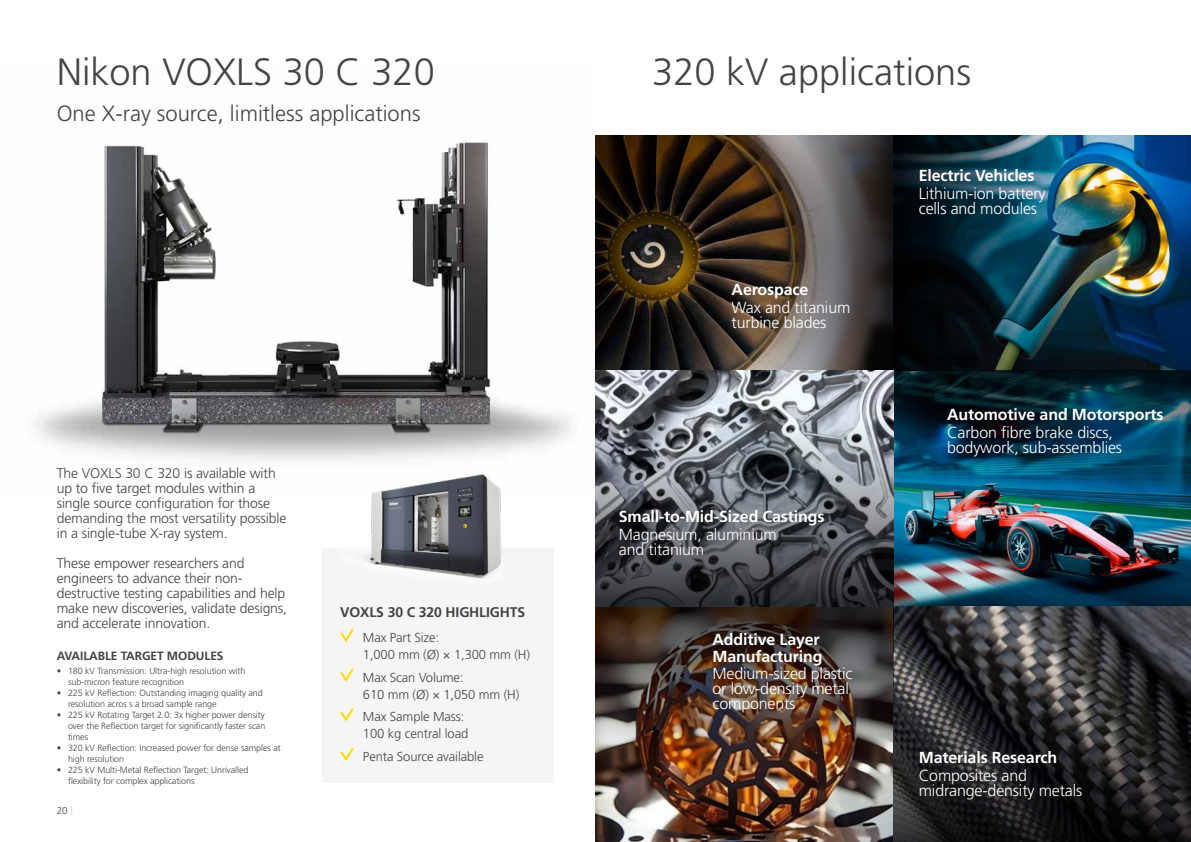
<style>
.page{position:relative;width:1191px;height:842px;background:#fff}
.page>*{position:absolute;margin:0;border:0;box-sizing:border-box;transform-origin:0 0}
.t1{font:300 38px "Frutiger LT Std";color:#454347}
.t2{font:300 22px "Frutiger LT Std";color:#454347}
.t3{font:300 16px/15px "Frutiger LT Std";letter-spacing:-.01em;color:#fff}
.t4{font:700 16px/17px "Frutiger LT Std";letter-spacing:-.01em;color:#fff}
.t5{font:300 14px/15px "Frutiger LT Std";letter-spacing:-.01em;color:#454347}
.t6{font:700 14px "Frutiger LT Std";letter-spacing:-.01em;color:#454347}
.t7{font:300 13px/17px "Frutiger LT Std";letter-spacing:-.01em;color:#454347}
.t8{font:700 12px "Frutiger LT Std";letter-spacing:-.01em;color:#454347}
.t9{font:300 10px "Frutiger LT Std";color:#454347}
.t10{font:300 9px/11px "Frutiger LT Std";letter-spacing:-.01em;color:#454347}
.s1{font-weight:700;color:#d8dbdc}
</style>
<div class="page">
<img style="left:35px;top:142px;width:535px;height:319px">
<div style="left:322px;top:548px;width:232px;height:235px;background:#f5f5f6"></div>
<svg style="left:340px;top:629px;width:14px;height:13px"></svg>
<svg style="left:340px;top:668px;width:14px;height:14px"></svg>
<svg style="left:340px;top:708px;width:14px;height:14px"></svg>
<svg style="left:340px;top:748px;width:14px;height:13px"></svg>
<img style="left:893px;top:532px;width:298px;height:74px">
<img style="left:595px;top:762px;width:298px;height:80px">
<svg style="left:893px;top:606px;width:298px;height:52px;background:#424144"></svg>
<svg style="left:595px;top:135px;width:136px;height:236px;background:#251b10"></svg>
<svg style="left:731px;top:135px;width:162px;height:236px;background:#564d46"></svg>
<img style="left:1081px;top:135px;width:110px;height:236px">
<img style="left:893px;top:135px;width:188px;height:236px">
<img style="left:595px;top:607px;width:298px;height:155px">
<svg style="left:893px;top:658px;width:298px;height:184px;background:#282728"></svg>
<img style="left:893px;top:371px;width:298px;height:161px">
<svg style="left:595px;top:371px;width:298px;height:47px;background:#8c9197"></svg>
<svg style="left:595px;top:418px;width:298px;height:189px;background:#575b61"></svg>
<img style="left:329px;top:452px;width:206px;height:127px">
<h1 class="t1" style="left:57px;top:51px;width:380px">Nikon VOXLS 30 C 320</h1>
<h1 class="t1" style="left:652px;top:51px;width:320px">320 kV applications</h1>
<h2 class="t2" style="left:57px;top:101px;width:365px">One X-ray source, limitless applications</h2>
<h3 class="t5" style="left:57px;top:466px;width:231px">The VOXLS 30 C 320 is available with up to five target modules within a single source configuration for those demanding the most versatility possible in a single-tube X-ray system.</h3>
<h3 class="t5" style="left:57px;top:556px;width:232px">These empower researchers and engineers to advance their non&shy;destructive testing capabilities and help make new discoveries, validate designs, and accelerate innovation.</h3>
<h3 class="t8" style="left:57px;top:649px;width:168px">AVAILABLE TARGET MODULES</h3>
<p class="t10" style="left:68px;top:666px;width:179px;text-indent:-11px">• 180 kV Transmission: Ultra-high resolution with sub-micron feature recognition</p>
<p class="t10" style="left:68px;top:688px;width:196px;text-indent:-11px">• 225 kV Reflection: Outstanding imaging quality and resolution acros s a broad sample range</p>
<p class="t10" style="left:68px;top:710px;width:199px;text-align:justify;text-indent:-11px">• 225 kV Rotating Target 2.0: 3x higher power density over the Reflection target for significantly faster scan times</p>
<p class="t10" style="left:68px;top:743px;width:214px;text-indent:-11px">• 320 kV Reflection: Increased power for dense samples at high resolution</p>
<p class="t10" style="left:68px;top:765px;width:182px;text-indent:-11px">• 225 kV Multi-Metal Reflection Target: Unrivalled flexibility for complex applications</p>
<p class="t9" style="left:57px;top:804px;width:18px">20 <span class="s1">|</span></p>
<h3 class="t6" style="left:340px;top:603px;width:186px">VOXLS 30 C 320 HIGHLIGHTS</h3>
<h3 class="t7" style="left:363px;top:629px;width:168px">Max Part Size:<br>1,000 mm (Ø) × 1,300 mm (H)</h3>
<h3 class="t7" style="left:363px;top:669px;width:158px">Max Scan Volume:<br>610 mm (Ø) × 1,050 mm (H)</h3>
<h3 class="t7" style="left:363px;top:709px;width:107px">Max Sample Mass:<br>100 kg central load</h3>
<h3 class="t7" style="left:363px;top:748px;width:122px">Penta Source available</h3>
<h3 class="t4" style="left:731px;top:281px;width:78px">Aerospace</h3>
<h3 class="t3" style="left:731px;top:300px;width:120px">Wax and titanium turbine blades</h3>
<h3 class="t4" style="left:619px;top:508px;width:207px">Small-to-Mid-Sized Castings</h3>
<h3 class="t3" style="left:619px;top:527px;width:159px">Magnesium, aluminium and titanium</h3>
<h3 class="t4" style="left:712px;top:630px;width:112px">Additive Layer<br>Manufacturing</h3>
<h3 class="t3" style="left:712px;top:666px;width:142px">Medium-sized plastic or low-density metal components</h3>
<h3 class="t4" style="left:918px;top:167px;width:117px">Electric Vehicles</h3>
<h3 class="t3" style="left:918px;top:186px;width:128px">Lithium-ion battery cells and modules</h3>
<h3 class="t4" style="left:947px;top:406px;width:218px">Automotive and Motorsports</h3>
<h3 class="t3" style="left:947px;top:425px;width:177px">Carbon fibre brake discs, bodywork, sub-assemblies</h3>
<h3 class="t4" style="left:918px;top:749px;width:140px">Materials Research</h3>
<h3 class="t3" style="left:918px;top:768px;width:165px">Composites and midrange-density metals</h3>
</div>
